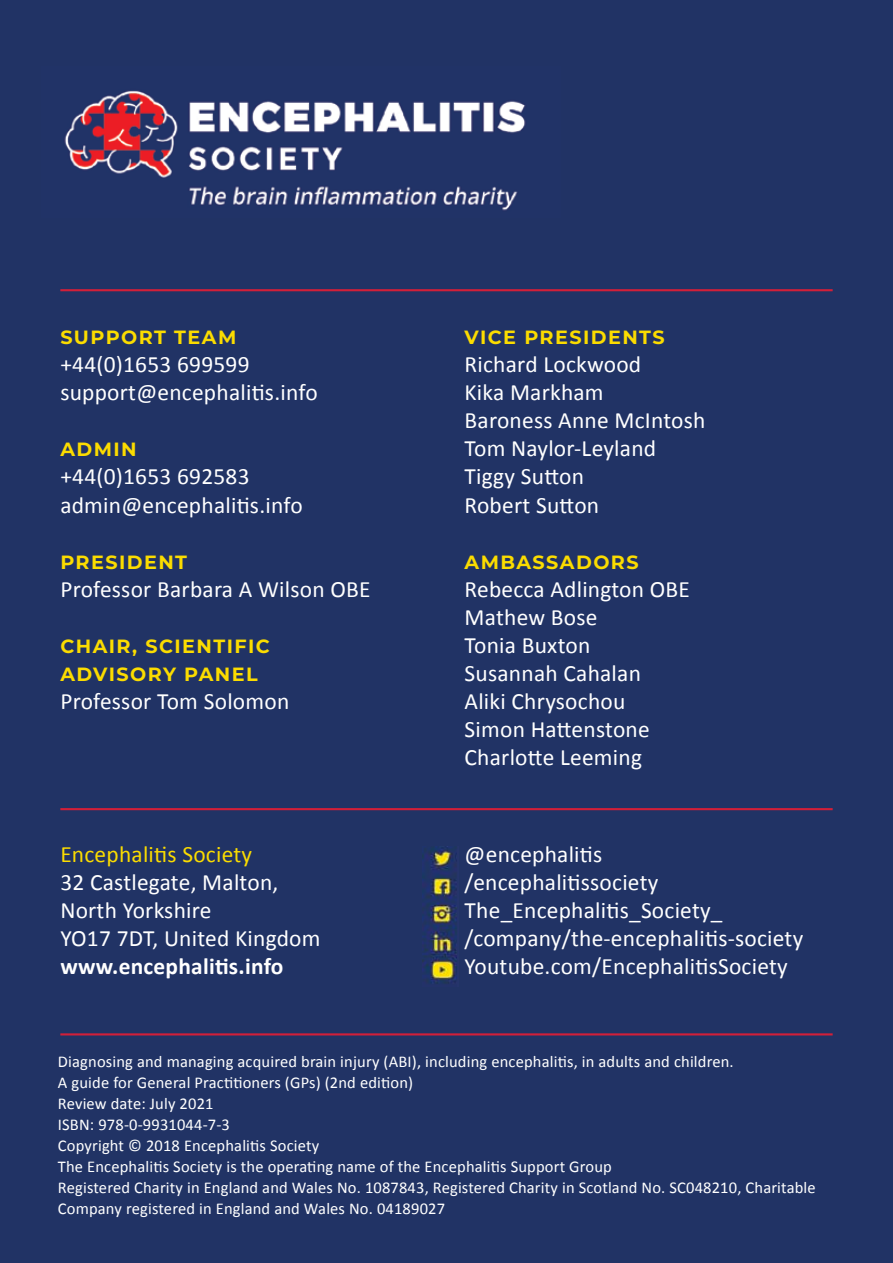
<style>
.page{position:relative;width:893px;height:1263px;background:#213365}
.page>*{position:absolute;margin:0;border:0;box-sizing:border-box;transform-origin:0 0}
.t1{font:23.4px/28px "Calibri";letter-spacing:.01em;color:#fff}
.t2{font:700 23.4px "Calibri";letter-spacing:.01em;color:#fff}
.t3{font:23.4px "Calibri";letter-spacing:.01em;color:#fbdc00}
.t4{font:700 19.2px "Montserrat";letter-spacing:.075em;color:#fbdc00}
.t5{font:16.5px/21px "Calibri";letter-spacing:.01em;color:#fff}
</style>
<div class="page">
<hr style="left:60px;top:808px;width:773px;height:2px;background:#d21f39">
<hr style="left:60px;top:1033px;width:773px;height:2px;background:#d21f39">
<hr style="left:60px;top:289px;width:773px;height:2px;background:#d21f39">
<img style="left:64px;top:90px;width:462px;height:121px">
<img style="left:422px;top:846px;width:36px;height:138px">
<p class="t4" style="left:60px;top:323px;width:177px">SUPPORT TEAM</p>
<p class="t1" style="left:60px;top:349px;width:259px">+44(0)1653 699599 support@encephalitis.info</p>
<p class="t4" style="left:60px;top:436px;width:78px">ADMIN</p>
<p class="t1" style="left:60px;top:461px;width:244px">+44(0)1653 692583 admin@encephalitis.info</p>
<p class="t4" style="left:60px;top:548px;width:128px">PRESIDENT</p>
<p class="t1" style="left:60px;top:574px;width:312px">Professor Barbara A Wilson OBE</p>
<p class="t4" style="left:60px;top:632px;width:46px">CHAIR</p>
<p class="t4" style="left:132px;top:632px;width:41px">, SCIENTIFIC</p>
<p class="t4" style="left:60px;top:660px;width:31px">ADVISOR</p>
<p class="t4" style="left:163px;top:660px;width:52px">Y PANE</p>
<p class="t4" style="left:246px;top:660px;width:13px">L</p>
<p class="t1" style="left:60px;top:686px;width:230px">Professor Tom Solomon</p>
<p class="t3" style="left:60px;top:839px;width:193px">Encephalitis Society</p>
<p class="t1" style="left:60px;top:867px;width:262px">32 Castlegate, Malton,<br>North Yorkshire<br>YO17 7DT, United Kingdom</p>
<p class="t2" style="left:60px;top:952px;width:225px">www.encephalitis.info</p>
<p class="t4" style="left:465px;top:323px;width:202px">VICE PRESIDENTS</p>
<p class="t1" style="left:465px;top:349px;width:242px">Richard Lockwood<br>Kika Markham<br>Baroness Anne McIntosh<br>Tom Naylor-Leyland<br>Tiggy Sutton<br>Robert Sutton</p>
<p class="t4" style="left:465px;top:548px;width:176px">AMBASSADORS</p>
<p class="t1" style="left:465px;top:574px;width:227px">Rebecca Adlington OBE<br>Mathew Bose<br>Tonia Buxton<br>Susannah Cahalan<br>Aliki Chrysochou<br>Simon Hattenstone<br>Charlotte Leeming</p>
<p class="t1" style="left:465px;top:839px;width:340px">@encephalitis<br>/encephalitissociety<br>The_Encephalitis_Society_ /company/the-encephalitis-society<br>Youtube.com/EncephalitisSociety</p>
<p class="t5" style="left:58px;top:1050px;width:759px">Diagnosing and managing acquired brain injury (ABI), including encephalitis, in adults and children.<br>A guide for General Practitioners (GPs) (2nd edition)<br>Review date: July 2021<br>ISBN: 978-0-9931044-7-3<br>Copyright © 2018 Encephalitis Society<br>The Encephalitis Society is the operating name of the Encephalitis Support Group<br>Registered Charity in England and Wales No. 1087843, Registered Charity in Scotland No. SC048210, Charitable Company registered in England and Wales No. 04189027</p>
</div>
